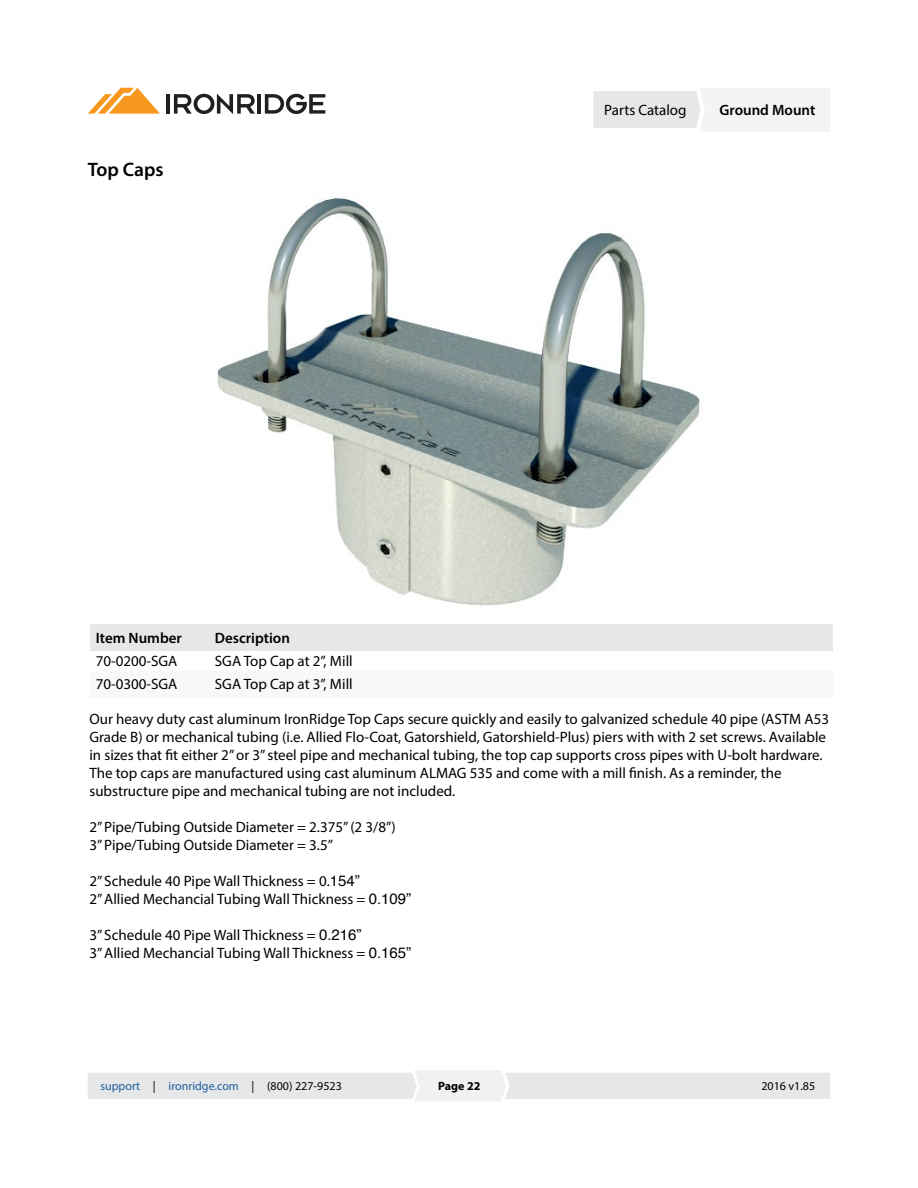
<style>
.page{position:relative;width:918px;height:1188px;background:#fff}
.page>*{position:absolute;margin:0;border:0;box-sizing:border-box;transform-origin:0 0}
.t1{font:600 19.5px "Myriad Pro";color:#000}
.t2{font:15px/18px "Myriad Pro";color:#000}
.t3{font:600 15px "Myriad Pro";color:#000}
.t4{font:12px "Myriad Pro";color:#215e9e}
.t5{font:12px "Myriad Pro";color:#000}
.t6{font:700 12px "Myriad Pro";color:#000}
.s1{font-family:"Helvetica"}
.s2{color:#000}
</style>
<div class="page">
<svg style="left:593px;top:88px;width:237px;height:43px"></svg>
<hr style="left:257px;top:94px;width:4px;height:20px;background:#221f20">
<svg style="left:265px;top:94px;width:60px;height:20px"></svg>
<hr style="left:166px;top:94px;width:4px;height:20px;background:#221f20">
<svg style="left:174px;top:94px;width:81px;height:20px"></svg>
<svg style="left:88px;top:88px;width:72px;height:26px"></svg>
<svg style="left:88px;top:1070px;width:742px;height:31px"></svg>
<div style="left:90px;top:624px;width:743px;height:26px;background:#e6e7e8"></div>
<div style="left:90px;top:671px;width:742px;height:26px;background:#f7f8f9"></div>
<img style="left:217px;top:198px;width:483px;height:408px">
<h1 class="t1" style="left:88px;top:157px;width:77px">Top Caps</h1>
<p class="t3" style="left:96px;top:628px;width:88px">Item Number</p>
<p class="t3" style="left:215px;top:628px;width:77px">Description</p>
<p class="t2" style="left:96px;top:652px;width:83px">70-0200-SGA</p>
<p class="t2" style="left:215px;top:652px;width:139px">SGA Top Cap at 2”, Mill</p>
<p class="t2" style="left:96px;top:675px;width:83px">70-0300-SGA</p>
<p class="t2" style="left:215px;top:675px;width:139px">SGA Top Cap at 3”, Mill</p>
<p class="t2" style="left:604px;top:101px;width:84px">Parts Catalog</p>
<p class="t3" style="left:719px;top:101px;width:97px">Ground Mount</p>
<p class="t2" style="left:89px;top:709px;width:741px">Our heavy duty cast aluminum IronRidge Top Caps secure quickly and easily to galvanized schedule 40 pipe (ASTM A53<br>Grade B) or mechanical tubing (i.e. Allied Flo-Coat, Gatorshield, Gatorshield-Plus) piers with with 2 set screws. Available in sizes that fit either 2” or 3” steel pipe and mechanical tubing, the top cap supports cross pipes with U-bolt hardware.<br>The top caps are manufactured using cast aluminum ALMAG 535 and come with a mill finish. As a reminder, the substructure pipe and mechanical tubing are not included.</p>
<p class="t2" style="left:89px;top:817px;width:308px">2” Pipe/Tubing Outside Diameter = 2.375” (2 3/8”)<br>3” Pipe/Tubing Outside Diameter = 3.5”</p>
<p class="t2" style="left:89px;top:871px;width:323px">2” Schedule 40 Pipe Wall Thickness = 0.<span class="s1">154”<br></span>2” Allied Mechancial Tubing Wall Thickness = <span class="s1">0.109”</span></p>
<p class="t2" style="left:89px;top:925px;width:323px">3” Schedule 40 Pipe Wall Thickness = <span class="s1">0.216”<br></span>3” Allied Mechancial Tubing Wall Thickness = <span class="s1">0.165”</span></p>
<p class="t4" style="left:100px;top:1079px;width:243px">support <span class="s2">|</span> ironridge.com <span class="s2">| (800) 227-9523</span></p>
<p class="t6" style="left:438px;top:1078px;width:44px">Page 22</p>
<p class="t5" style="left:761px;top:1079px;width:55px">2016 v1.85</p>
</div>
